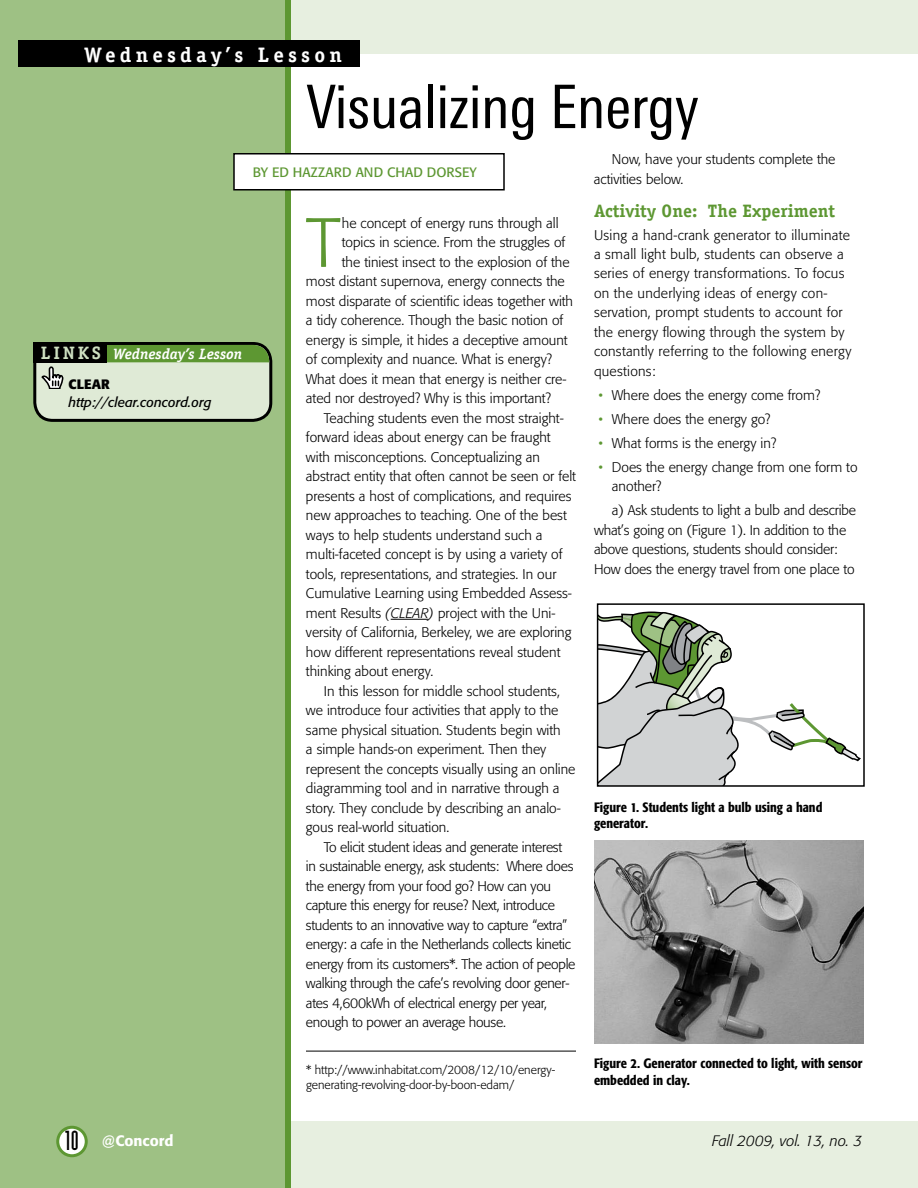
<style>
.page{position:relative;width:918px;height:1188px;background:#e7efe0}
.page>*{position:absolute;margin:0;border:0;box-sizing:border-box;transform-origin:0 0}
.t1{font:300 68.85px "Formata";color:#5d9732}
.t2{font:condensed 60px "Linotype Univers";letter-spacing:-.005em;color:#000}
.t3{font:700 21px "Officina Serif";letter-spacing:.2em;color:#fff}
.t4{font:700 18px "Officina Serif";color:#5d9732}
.t5{font:italic 700 15px "Officina Serif";color:#fff}
.t6{font:italic 300 15px "Formata";color:#000}
.t7{font:500 15px "Formata";color:#fff}
.t8{font:300 13.8px/19.5px "Formata";color:#000}
.t9{font:300 13.8px "Formata";letter-spacing:-.02em;color:#000}
.t10{font:300 13.8px/19.5px "Formata";letter-spacing:.02em;color:#000}
.t11{font:500 condensed 13.5px/16.5px "Formata";color:#000}
.t12{font:italic 13.5px "Formata";color:#000}
.t13{font:13.5px "Formata";color:#5d9732}
.t14{font:700 13.5px "Formata";color:#000}
.t15{font:300 12px/15px "Formata";color:#000}
.s1{font-style:normal;font-size:18px;color:#cee0c1}
.s2{font-style:italic}
.s3{color:#5d9732}
.s4{font-family:"Industria Solid";font-weight:400;font-size:27px;color:#000}
</style>
<div class="page">
<div style="left:234px;top:54px;width:684px;height:1067px;background:#fff"></div>
<div style="left:0;top:0;width:291px;height:1188px;background:#9ec184"></div>
<div style="left:58px;top:1127px;width:28px;height:29px;background:#fff;border-radius:50%"></div>
<div style="left:56px;top:1126px;width:32px;height:31px;border:3px solid #5d9732;border-radius:50%"></div>
<div style="left:18px;top:40px;width:342px;height:28px;background:#000"></div>
<div style="left:35px;top:344px;width:236px;height:76px;background:#dfead6;border-radius:18px"></div>
<div style="left:33px;top:342px;width:239px;height:80px;border:3px solid #000;border-radius:18px"></div>
<div style="left:107px;top:345px;width:162px;height:17px;background:#5d9732"></div>
<div style="left:33px;top:342px;width:74px;height:20px;background:#000"></div>
<svg style="left:41px;top:366px;width:22px;height:23px"></svg>
<hr style="left:391px;top:619px;width:38px;height:1px;background:#000">
<div style="left:234px;top:154px;width:270px;height:36px;background:#fff"></div>
<div style="left:233px;top:153px;width:272px;height:37px;border:2px solid #000"></div>
<svg style="left:600px;top:611px;width:261px;height:173px"></svg>
<div style="left:597px;top:603px;width:268px;height:184px;border:2px solid #000"></div>
<img style="left:594px;top:840px;width:270px;height:204px">
<hr style="left:306px;top:1051px;width:270px;height:1px;background:#000">
<h3 class="t3" style="left:84px;top:42px;width:259px">Wednesday’s Lesson</h3>
<h2 class="t2" style="left:306px;top:72px;width:394px">Visualizing Energy</h2>
<p class="t13" style="left:253px;top:164px;width:225px">BY ED HAZZARD AND CHAD DORSEY</p>
<p class="t5" style="left:41px;top:345px;width:203px"><span class="s1">L i n ks</span> Wednesday’s Lesson</p>
<p class="t14" style="left:69px;top:376px;width:43px">CLEAR</p>
<p class="t12" style="left:69px;top:394px;width:145px">http://clear.concord.org</p>
<h1 class="t1" style="left:306px;top:202px;width:36px">T</h1>
<p class="t8" style="left:342px;top:213px;width:218px">he concept of energy runs through all</p>
<p class="t8" style="left:342px;top:233px;width:225px">topics in science. From the struggles of</p>
<p class="t8" style="left:342px;top:252px;width:229px">the tiniest insect to the explosion of the</p>
<p class="t8" style="left:306px;top:272px;width:260px">most distant supernova, energy connects the</p>
<p class="t8" style="left:306px;top:291px;width:269px">most disparate of scientific ideas together with</p>
<p class="t8" style="left:306px;top:311px;width:259px">a tidy coherence. Though the basic notion of</p>
<p class="t8" style="left:306px;top:330px;width:263px">energy is simple, it hides a deceptive amount</p>
<p class="t8" style="left:306px;top:350px;width:248px">of complexity and nuance. What is energy?</p>
<p class="t8" style="left:306px;top:369px;width:262px">What does it mean that energy is neither cre-</p>
<p class="t8" style="left:306px;top:389px;width:246px">ated nor destroyed? Why is this important?</p>
<p class="t8" style="left:324px;top:408px;width:241px">Teaching students even the most straight-</p>
<p class="t8" style="left:306px;top:428px;width:246px">forward ideas about energy can be fraught</p>
<p class="t8" style="left:306px;top:447px;width:235px">with misconceptions. Conceptualizing an</p>
<p class="t8" style="left:306px;top:467px;width:272px">abstract entity that often cannot be seen or felt</p>
<p class="t8" style="left:306px;top:486px;width:267px">presents a host of complications, and requires</p>
<p class="t8" style="left:306px;top:506px;width:262px">new approaches to teaching. One of the best</p>
<p class="t8" style="left:306px;top:525px;width:238px">ways to help students understand such a</p>
<p class="t8" style="left:306px;top:545px;width:258px">multi-faceted concept is by using a variety of</p>
<p class="t8" style="left:306px;top:564px;width:252px">tools, representations, and strategies. In our</p>
<p class="t8" style="left:306px;top:584px;width:268px">Cumulative Learning using Embedded Assess-</p>
<p class="t8" style="left:306px;top:603px;width:251px">ment Results <span class="s2">(CLEAR)</span> project with the Uni-</p>
<p class="t8" style="left:306px;top:623px;width:267px">versity of California, Berkeley, we are exploring</p>
<p class="t8" style="left:306px;top:642px;width:256px">how different representations reveal student</p>
<p class="t8" style="left:306px;top:662px;width:129px">thinking about energy.</p>
<p class="t8" style="left:324px;top:681px;width:237px">In this lesson for middle school students,</p>
<p class="t8" style="left:306px;top:701px;width:254px">we introduce four activities that apply to the</p>
<p class="t8" style="left:306px;top:720px;width:256px">same physical situation. Students begin with</p>
<p class="t8" style="left:306px;top:740px;width:242px">a simple hands-on experiment. Then they</p>
<p class="t8" style="left:306px;top:759px;width:271px">represent the concepts visually using an online</p>
<p class="t8" style="left:306px;top:779px;width:255px">diagramming tool and in narrative through a</p>
<p class="t8" style="left:306px;top:798px;width:256px">story. They conclude by describing an analo-</p>
<p class="t8" style="left:306px;top:818px;width:145px">gous real-world situation.</p>
<p class="t9" style="left:324px;top:839px;width:240px">To elicit student ideas and generate interest</p>
<p class="t9" style="left:306px;top:858px;width:269px">in sustainable energy, ask students: Where does</p>
<p class="t9" style="left:306px;top:878px;width:247px">the energy from your food go? How can you</p>
<p class="t9" style="left:306px;top:897px;width:250px">capture this energy for reuse? Next, introduce</p>
<p class="t9" style="left:306px;top:917px;width:263px">students to an innovative way to capture “extra”</p>
<p class="t9" style="left:306px;top:936px;width:266px">energy: a cafe in the Netherlands collects kinetic</p>
<p class="t9" style="left:306px;top:956px;width:271px">energy from its customers*. The action of people</p>
<p class="t9" style="left:306px;top:975px;width:265px">walking through the cafe’s revolving door gener-</p>
<p class="t9" style="left:306px;top:995px;width:243px">ates 4,600kWh of electrical energy per year,</p>
<p class="t9" style="left:306px;top:1014px;width:201px">enough to power an average house.</p>
<p class="t15" style="left:306px;top:1062px;width:251px">* http://www.inhabitat.com/2008/12/10/energy&shy;generating-revolving-door-by-boon-edam/</p>
<p class="t8" style="left:594px;top:150px;width:243px;text-indent:18px">Now, have your students complete the activities below.</p>
<h3 class="t4" style="left:594px;top:200px;width:243px">Activity One: The Experiment</h3>
<p class="t10" style="left:594px;top:225px;width:259px">Using a hand-crank generator to illuminate a small light bulb, students can observe a series of energy transformations. To focus on the underlying ideas of energy con&shy;servation, prompt students to account for the energy flowing through the system by constantly referring to the following energy questions:</p>
<p class="t8" style="left:598px;top:385px;width:223px"><span class="s3">•</span> Where does the energy come from?</p>
<p class="t8" style="left:598px;top:410px;width:173px"><span class="s3">•</span> Where does the energy go?</p>
<p class="t8" style="left:598px;top:434px;width:179px"><span class="s3">•</span> What forms is the energy in?</p>
<p class="t8" style="left:612px;top:458px;width:247px;text-indent:-14px"><span class="s3">•</span> Does the energy change from one form to another?</p>
<p class="t8" style="left:594px;top:501px;width:264px;text-indent:18px">a) Ask students to light a bulb and describe what’s going on (Figure 1). In addition to the above questions, students should consider:<br>How does the energy travel from one place to</p>
<p class="t11" style="left:594px;top:799px;width:230px">Figure 1. Students light a bulb using a hand generator.</p>
<p class="t11" style="left:594px;top:1055px;width:270px">Figure 2. Generator connected to light, with sensor embedded in clay.</p>
<p class="t7" style="left:65px;top:1131px;width:110px"><span class="s4">10</span> @Concord</p>
<p class="t6" style="left:712px;top:1132px;width:152px">Fall 2009, vol. 13, no. 3</p>
</div>
